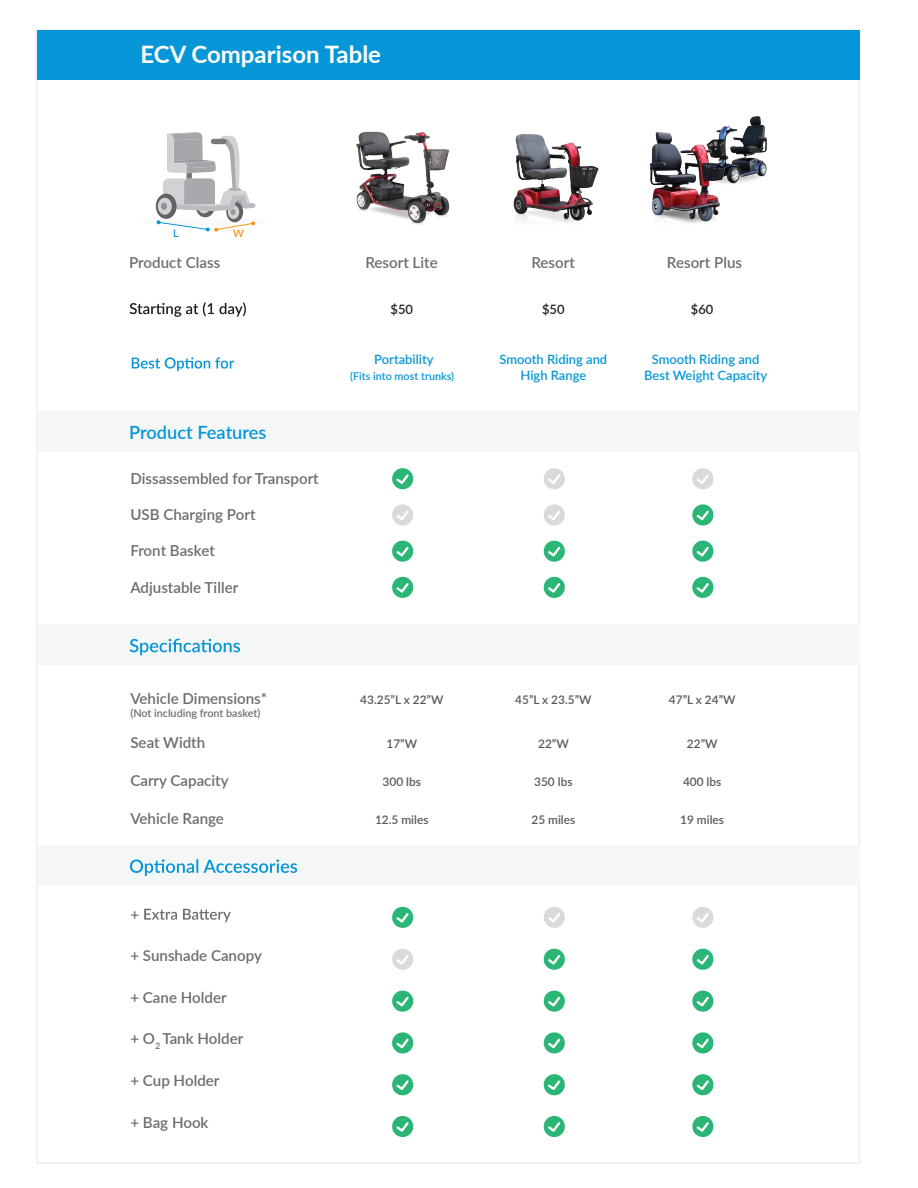
<style>
.page{position:relative;width:918px;height:1188px;background:#fff}
.page>*{position:absolute;margin:0;border:0;box-sizing:border-box;transform-origin:0 0}
.t1{font:700 24px "Lato";color:#fff}
.t2{font:600 18.15px "Lato";color:#0696d7}
.t3{font:600 15.15px "Lato";color:#6c6d70}
.t4{font:600 12.9px/15.6px "Lato";color:#0696d7;text-align:center}
.t5{font:600 12.9px "Lato";color:#231f20}
.t6{font:600 11.85px "Lato";color:#57585a}
.t7{font:600 10.8px "Lato";color:#6c6d70}
.t8{font:600 10.8px "Lato";color:#0696d7}
.t9{font:600 10.35px "Lato";color:#0696d7}
.t10{font:600 10.35px "Lato";color:#f7931d}
</style>
<div class="page">
<div style="left:37px;top:30px;width:823px;height:1134px;background:#fff;border:1px solid #e6e7e9"></div>
<img style="left:743px;top:116px;width:24px;height:66px">
<svg style="left:130px;top:302px;width:116px;height:15px"></svg>
<div style="left:37px;top:412px;width:822px;height:40px;background:#f5f7f7"></div>
<div style="left:37px;top:624px;width:822px;height:40px;background:#f5f7f7"></div>
<div style="left:37px;top:845px;width:822px;height:41px;background:#f5f7f7"></div>
<svg style="left:130px;top:639px;width:110px;height:16px"></svg>
<svg style="left:132px;top:357px;width:102px;height:14px"></svg>
<svg style="left:130px;top:859px;width:167px;height:17px"></svg>
<svg style="left:392px;top:468px;width:21px;height:21px"></svg>
<svg style="left:544px;top:468px;width:21px;height:21px"></svg>
<svg style="left:692px;top:468px;width:21px;height:21px"></svg>
<svg style="left:392px;top:504px;width:21px;height:21px"></svg>
<svg style="left:544px;top:504px;width:21px;height:21px"></svg>
<svg style="left:692px;top:504px;width:21px;height:21px"></svg>
<svg style="left:392px;top:541px;width:21px;height:21px"></svg>
<svg style="left:544px;top:541px;width:21px;height:21px"></svg>
<svg style="left:692px;top:541px;width:21px;height:21px"></svg>
<svg style="left:392px;top:577px;width:21px;height:21px"></svg>
<svg style="left:544px;top:577px;width:21px;height:21px"></svg>
<svg style="left:692px;top:577px;width:21px;height:21px"></svg>
<svg style="left:144px;top:909px;width:87px;height:13px"></svg>
<svg style="left:392px;top:907px;width:21px;height:21px"></svg>
<svg style="left:544px;top:907px;width:21px;height:21px"></svg>
<svg style="left:692px;top:907px;width:21px;height:21px"></svg>
<svg style="left:392px;top:1032px;width:21px;height:21px"></svg>
<svg style="left:544px;top:1032px;width:21px;height:21px"></svg>
<svg style="left:692px;top:1032px;width:21px;height:21px"></svg>
<svg style="left:392px;top:1074px;width:21px;height:21px"></svg>
<svg style="left:544px;top:1074px;width:21px;height:21px"></svg>
<svg style="left:692px;top:1074px;width:21px;height:21px"></svg>
<svg style="left:392px;top:1116px;width:21px;height:21px"></svg>
<svg style="left:544px;top:1116px;width:21px;height:21px"></svg>
<svg style="left:692px;top:1116px;width:21px;height:21px"></svg>
<svg style="left:392px;top:991px;width:21px;height:21px"></svg>
<svg style="left:544px;top:991px;width:21px;height:21px"></svg>
<svg style="left:692px;top:991px;width:21px;height:21px"></svg>
<svg style="left:392px;top:949px;width:21px;height:21px"></svg>
<svg style="left:544px;top:949px;width:21px;height:21px"></svg>
<svg style="left:692px;top:949px;width:21px;height:21px"></svg>
<img style="left:356px;top:131px;width:94px;height:94px">
<img style="left:650px;top:126px;width:93px;height:97px">
<img style="left:513px;top:134px;width:86px;height:89px">
<div style="left:141px;top:218px;width:128px;height:8px;background:#fafafa;border-radius:50%"></div>
<svg style="left:156px;top:132px;width:100px;height:100px"></svg>
<div style="left:37px;top:30px;width:822px;height:49px;background:#0696d7"></div>
<h1 class="t1" style="left:141px;top:37px;width:242px">ECV Comparison Table</h1>
<p class="t9" style="left:173px;top:226px;width:7px">L</p>
<p class="t10" style="left:233px;top:226px;width:12px">W</p>
<p class="t3" style="left:129px;top:251px;width:93px">Product Class</p>
<p class="t3" style="left:365px;top:251px;width:74px">Resort Lite</p>
<p class="t5" style="left:391px;top:300px;width:24px">$50</p>
<p class="t2" style="left:129px;top:420px;width:139px">Product Features</p>
<p class="t3" style="left:130px;top:468px;width:190px">Dissassembled for Transport</p>
<p class="t3" style="left:130px;top:504px;width:127px">USB Charging Port</p>
<p class="t3" style="left:130px;top:540px;width:86px">Front Basket</p>
<p class="t3" style="left:130px;top:576px;width:109px">Adjustable Tiller</p>
<p class="t4" style="left:374px;top:351px;width:61px">Portability</p>
<p class="t8" style="left:350px;top:368px;width:105px">(Fits into most trunks)</p>
<p class="t3" style="left:531px;top:251px;width:45px">Resort</p>
<p class="t3" style="left:667px;top:251px;width:77px">Resort Plus</p>
<p class="t5" style="left:542px;top:300px;width:24px">$50</p>
<p class="t5" style="left:691px;top:300px;width:24px">$60</p>
<p class="t4" style="left:500px;top:351px;width:109px">Smooth Riding and<br>High Range</p>
<p class="t4" style="left:644px;top:351px;width:125px">Smooth Riding and<br>Best Weight Capacity</p>
<p class="t3" style="left:130px;top:687px;width:138px">Vehicle Dimensions*</p>
<p class="t7" style="left:130px;top:705px;width:131px">(Not including front basket)</p>
<p class="t6" style="left:360px;top:691px;width:85px">43.25”L x 22”W</p>
<p class="t6" style="left:515px;top:691px;width:78px">45”L x 23.5”W</p>
<p class="t6" style="left:669px;top:691px;width:68px">47”L x 24”W</p>
<p class="t3" style="left:130px;top:732px;width:76px">Seat Width</p>
<p class="t6" style="left:387px;top:735px;width:32px">17”W</p>
<p class="t6" style="left:538px;top:735px;width:32px">22”W</p>
<p class="t6" style="left:687px;top:735px;width:32px">22”W</p>
<p class="t3" style="left:130px;top:769px;width:100px">Carry Capacity</p>
<p class="t6" style="left:383px;top:773px;width:40px">300 lbs</p>
<p class="t6" style="left:534px;top:773px;width:40px">350 lbs</p>
<p class="t6" style="left:683px;top:773px;width:40px">400 lbs</p>
<p class="t3" style="left:130px;top:807px;width:95px">Vehicle Range</p>
<p class="t6" style="left:375px;top:811px;width:55px">12.5 miles</p>
<p class="t6" style="left:531px;top:811px;width:45px">25 miles</p>
<p class="t6" style="left:680px;top:811px;width:45px">19 miles</p>
<p class="t3" style="left:130px;top:903px;width:10px">+</p>
<p class="t3" style="left:130px;top:945px;width:133px">+ Sunshade Canopy</p>
<p class="t3" style="left:130px;top:986px;width:98px">+ Cane Holder</p>
<p class="t3" style="left:130px;top:1028px;width:114px">+ O<sub>2</sub> Tank Holder</p>
<p class="t3" style="left:130px;top:1070px;width:91px">+ Cup Holder</p>
<p class="t3" style="left:130px;top:1111px;width:80px">+ Bag Hook</p>
</div>
